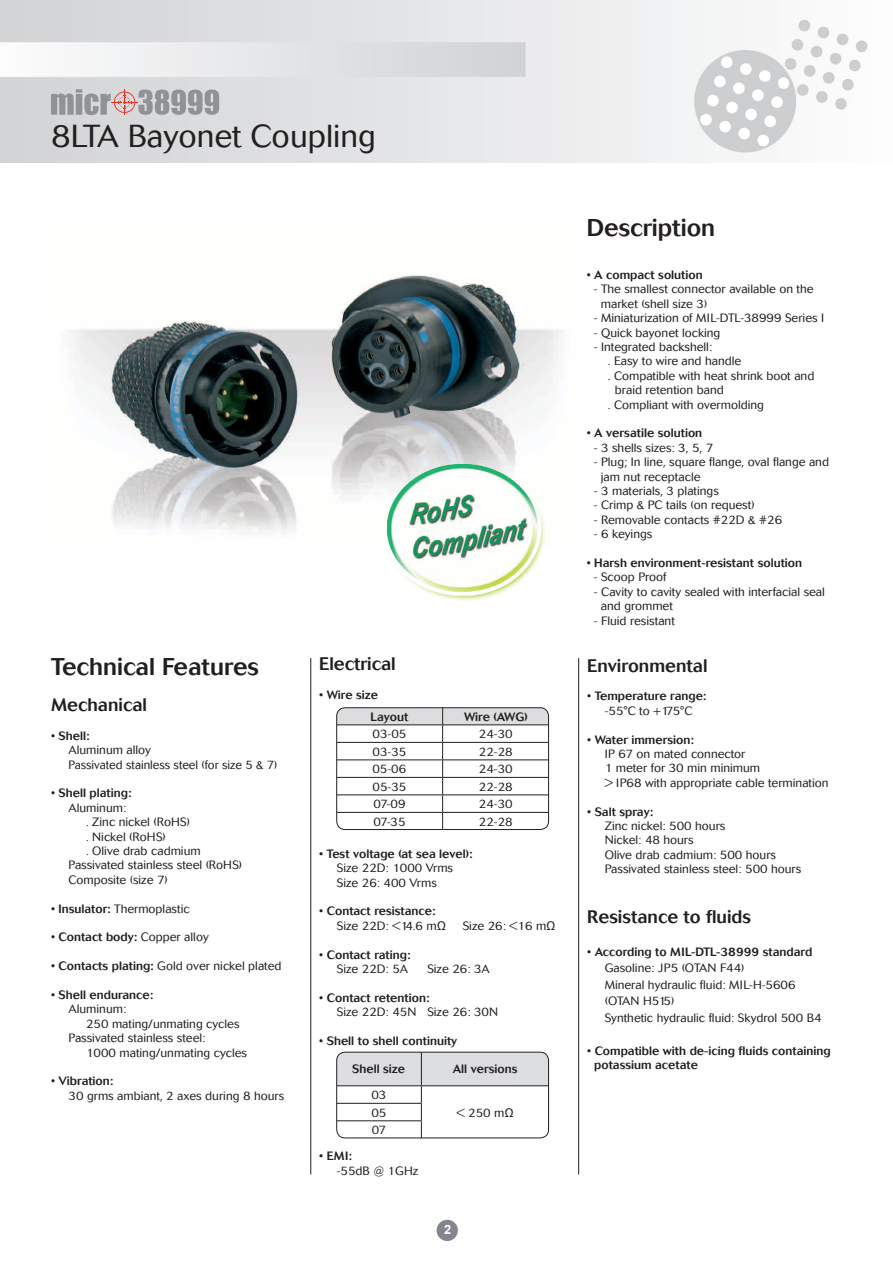
<style>
.page{position:relative;width:893px;height:1263px;background:#fff}
.page>*{position:absolute;margin:0;border:0;box-sizing:border-box;transform-origin:0 0}
.t1{font:300 31.5px "Cosmos";color:#231f20}
.t2{font:500 24px "Cosmos";color:#231f20}
.t3{font:500 18px "Cosmos";color:#231f20}
.t4{font:700 12.75px "Arial";color:#fff}
.t5{font:300 12px/14.4px "Cosmos";color:#231f20}
.t6{font:500 12px/14.4px "Cosmos";color:#231f20}
.s1{font-weight:500}
.s2{font-weight:300}
.s3{font-family:"Arial";font-weight:400}
</style>
<div class="page">
<img style="left:0;top:0;width:868px;height:163px">
<div style="left:437px;top:1220px;width:21px;height:21px;background:#84868e;border-radius:50%"></div>
<svg style="left:51px;top:89px;width:168px;height:26px;background:#b2aeb0"></svg>
<img style="left:68px;top:275px;width:496px;height:258px">
<img style="left:383px;top:459px;width:162px;height:142px">
<svg style="left:337px;top:1052px;width:213px;height:86px"></svg>
<div style="left:336px;top:1052px;width:213px;height:86px;border:1px solid #231f20;border-radius:9px"></div>
<hr style="left:310px;top:658px;width:1px;height:516px;background:#231f20">
<hr style="left:578px;top:658px;width:1px;height:516px;background:#231f20">
<svg style="left:337px;top:708px;width:212px;height:121px"></svg>
<div style="left:336px;top:707px;width:213px;height:123px;border:1px solid #231f20;border-radius:9px"></div>
<h1 class="t1" style="left:51px;top:118px;width:326px">8LTA Bayonet Coupling</h1>
<h2 class="t2" style="left:51px;top:653px;width:209px">Technical Features</h2>
<h3 class="t3" style="left:51px;top:694px;width:97px">Mechanical</h3>
<p class="t6" style="left:51px;top:728px;width:40px">• Shell:</p>
<p class="t5" style="left:69px;top:743px;width:210px">Aluminum alloy<br>Passivated stainless steel (for size 5 &amp; 7)</p>
<p class="t6" style="left:51px;top:786px;width:82px">• Shell plating:</p>
<p class="t5" style="left:69px;top:800px;width:59px">Aluminum:</p>
<p class="t5" style="left:86px;top:815px;width:105px">. Zinc nickel (RoHS)</p>
<p class="t5" style="left:86px;top:829px;width:81px">. Nickel (RoHS)</p>
<p class="t5" style="left:86px;top:844px;width:116px">. Olive drab cadmium</p>
<p class="t5" style="left:69px;top:858px;width:175px">Passivated stainless steel (RoHS)</p>
<p class="t5" style="left:69px;top:872px;width:101px">Composite (size 7)</p>
<p class="t5" style="left:51px;top:901px;width:140px"><span class="s1">• Insulator:</span> Thermoplastic</p>
<p class="t6" style="left:51px;top:930px;width:159px">• Contact body: <span class="s2">Copper alloy</span></p>
<p class="t5" style="left:51px;top:959px;width:232px"><span class="s1">• Contacts plating:</span> Gold over nickel plated</p>
<p class="t6" style="left:51px;top:988px;width:104px">• Shell endurance:</p>
<p class="t5" style="left:69px;top:1002px;width:59px">Aluminum:</p>
<p class="t5" style="left:86px;top:1016px;width:155px">250 mating/unmating cycles</p>
<p class="t5" style="left:69px;top:1031px;width:138px">Passivated stainless steel:</p>
<p class="t5" style="left:86px;top:1045px;width:162px">1000 mating/unmating cycles</p>
<p class="t6" style="left:51px;top:1074px;width:64px">• Vibration:</p>
<p class="t5" style="left:69px;top:1088px;width:217px">30 grms ambiant, 2 axes during 8 hours</p>
<h3 class="t3" style="left:319px;top:654px;width:78px">Electrical</h3>
<p class="t6" style="left:319px;top:688px;width:60px">• Wire size</p>
<p class="t6" style="left:371px;top:709px;width:39px">Layout</p>
<p class="t6" style="left:464px;top:709px;width:65px">Wire (AWG)</p>
<p class="t5" style="left:373px;top:727px;width:35px">03-05</p>
<p class="t5" style="left:479px;top:727px;width:35px">24-30</p>
<p class="t5" style="left:373px;top:744px;width:35px">03-35</p>
<p class="t5" style="left:479px;top:744px;width:35px">22-28</p>
<p class="t5" style="left:372px;top:762px;width:36px">05-06</p>
<p class="t5" style="left:479px;top:762px;width:35px">24-30</p>
<p class="t5" style="left:373px;top:779px;width:35px">05-35</p>
<p class="t5" style="left:479px;top:779px;width:35px">22-28</p>
<p class="t5" style="left:373px;top:797px;width:34px">07-09</p>
<p class="t5" style="left:479px;top:797px;width:35px">24-30</p>
<p class="t5" style="left:373px;top:814px;width:34px">07-35</p>
<p class="t5" style="left:479px;top:814px;width:35px">22-28</p>
<p class="t6" style="left:319px;top:846px;width:155px">• Test voltage (at sea level):</p>
<p class="t5" style="left:337px;top:861px;width:118px">Size 22D: 1000 Vrms<br>Size 26: 400 Vrms</p>
<p class="t6" style="left:337px;top:904px;width:111px;text-indent:-18px">• Contact resistance:<br><span class="s2">Size 22D: &lt;14.6 m</span><span class="s3">Ω</span></p>
<p class="t5" style="left:463px;top:918px;width:94px">Size 26: &lt;16 m<span class="s3">Ω</span></p>
<p class="t6" style="left:319px;top:947px;width:93px">• Contact rating:</p>
<p class="t5" style="left:337px;top:962px;width:73px">Size 22D: 5A</p>
<p class="t5" style="left:427px;top:962px;width:64px">Size 26: 3A</p>
<p class="t6" style="left:319px;top:990px;width:112px">• Contact retention:</p>
<p class="t5" style="left:337px;top:1005px;width:163px">Size 22D: 45N Size 26: 30N</p>
<p class="t6" style="left:319px;top:1034px;width:139px">• Shell to shell continuity</p>
<p class="t6" style="left:352px;top:1062px;width:55px">Shell size</p>
<p class="t6" style="left:453px;top:1062px;width:66px">All versions</p>
<p class="t5" style="left:371px;top:1086px;width:16px;line-height:17.5px">03<br>05</p>
<p class="t5" style="left:457px;top:1105px;width:58px">&lt; 250 m<span class="s3">Ω</span></p>
<p class="t5" style="left:372px;top:1123px;width:16px">07</p>
<p class="t6" style="left:319px;top:1149px;width:34px">• EMI:</p>
<p class="t5" style="left:337px;top:1163px;width:83px">-55dB @ 1GHz</p>
<p class="t4" style="left:444px;top:1221px;width:9px">2</p>
<h2 class="t2" style="left:587px;top:214px;width:130px">Description</h2>
<p class="t6" style="left:587px;top:268px;width:117px">• A compact solution</p>
<p class="t5" style="left:601px;top:282px;width:214px;text-indent:-7px">- The smallest connector available on the market (shell size 3)</p>
<p class="t5" style="left:594px;top:311px;width:232px">- Miniaturization of MIL-DTL-38999 Series I</p>
<p class="t5" style="left:594px;top:325px;width:128px">- Quick bayonet locking</p>
<p class="t5" style="left:594px;top:340px;width:120px">- Integrated backshell:</p>
<p class="t5" style="left:608px;top:354px;width:135px">. Easy to wire and handle</p>
<p class="t5" style="left:608px;top:368px;width:208px">. Compatible with heat shrink boot and</p>
<p class="t5" style="left:615px;top:383px;width:110px">braid retention band</p>
<p class="t5" style="left:608px;top:397px;width:158px">. Compliant with overmolding</p>
<p class="t6" style="left:587px;top:426px;width:117px">• A versatile solution</p>
<p class="t5" style="left:594px;top:440px;width:121px">- 3 shells sizes: 3, 5, 7</p>
<p class="t5" style="left:601px;top:455px;width:230px;text-indent:-7px">- Plug; In line, square flange, oval flange and jam nut receptacle</p>
<p class="t5" style="left:594px;top:484px;width:126px">- 3 materials, 3 platings</p>
<p class="t5" style="left:594px;top:498px;width:162px">- Crimp &amp; PC tails (on request)</p>
<p class="t5" style="left:594px;top:512px;width:190px">- Removable contacts #22D &amp; #26</p>
<p class="t5" style="left:594px;top:527px;width:60px">- 6 keyings</p>
<p class="t6" style="left:587px;top:556px;width:217px">• Harsh environment-resistant solution</p>
<p class="t5" style="left:594px;top:570px;width:74px">- Scoop Proof</p>
<p class="t5" style="left:601px;top:584px;width:226px;text-indent:-7px">- Cavity to cavity sealed with interfacial seal and grommet</p>
<p class="t5" style="left:594px;top:613px;width:83px">- Fluid resistant</p>
<h3 class="t3" style="left:587px;top:655px;width:122px">Environmental</h3>
<p class="t6" style="left:587px;top:689px;width:121px">• Temperature range:</p>
<p class="t5" style="left:605px;top:703px;width:89px">-55°C to +175°C</p>
<p class="t6" style="left:587px;top:732px;width:108px">• Water immersion:</p>
<p class="t5" style="left:605px;top:747px;width:225px">IP 67 on mated connector<br>1 meter for 30 min minimum<br>&gt; IP68 with appropriate cable termination</p>
<p class="t6" style="left:587px;top:804px;width:67px">• Salt spray:</p>
<p class="t5" style="left:605px;top:819px;width:198px">Zinc nickel: 500 hours<br>Nickel: 48 hours<br>Olive drab cadmium: 500 hours<br>Passivated stainless steel: 500 hours</p>
<h3 class="t3" style="left:587px;top:906px;width:165px">Resistance to fluids</h3>
<p class="t6" style="left:587px;top:944px;width:227px">• According to MIL-DTL-38999 standard</p>
<p class="t5" style="left:605px;top:960px;width:218px;line-height:16.5px">Gasoline: JP5 (OTAN F44)<br>Mineral hydraulic fluid: MIL-H-5606 (OTAN H515)<br>Synthetic hydraulic fluid: Skydrol 500 B4</p>
<p class="t6" style="left:594px;top:1043px;width:238px;text-indent:-7px">• Compatible with de-icing fluids containing potassium acetate</p>
</div>
